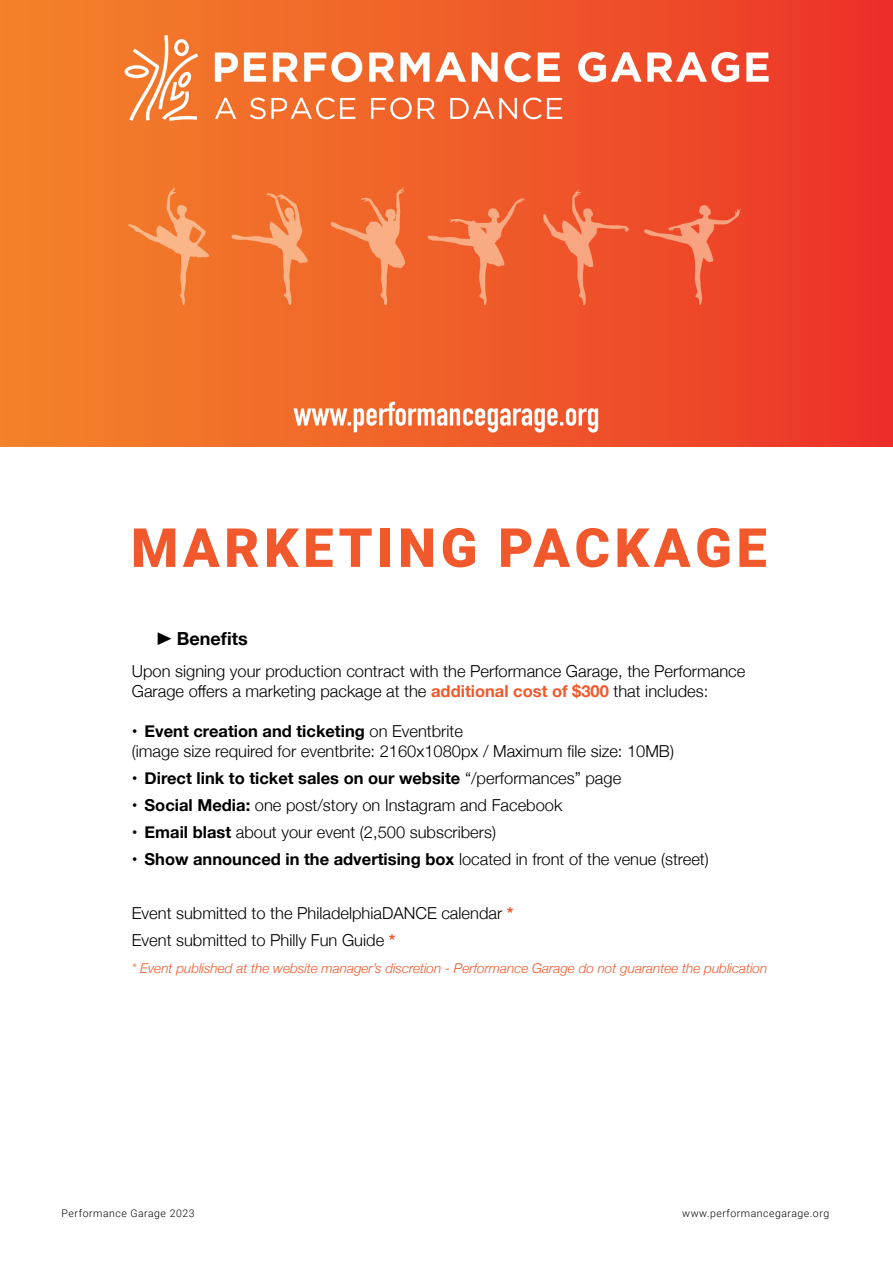
<style>
.page{position:relative;width:893px;height:1263px;background:#fff}
.page>*{position:absolute;margin:0;border:0;box-sizing:border-box;transform-origin:0 0}
.t1{font:900 54px "Roboto";letter-spacing:.085em;color:#f1582b}
.t2{font:700 18px "Helvetica Neue";color:#000}
.t3{font:300 16.5px/19.8px "Helvetica Neue";color:#000}
.t4{font:700 16.5px "Helvetica Neue";color:#000}
.t5{font:italic 300 13.5px "Helvetica Neue";color:#f1582b}
.t6{font:300 10.5px "Roboto";letter-spacing:.05em;color:#000}
.s1{font-weight:400}
.s2{font-weight:700;color:#f1582b}
.s3{font-weight:700}
.s4{font-weight:300}
</style>
<div class="page">
<img style="left:0;top:0;width:893px;height:446px">
<h1 class="t1" style="left:131px;top:510px;width:637px">MARKETING PACKAGE</h1>
<p class="t2" style="left:153px;top:624px;width:96px"><span class="s1">࢝</span>Benefits</p>
<p class="t3" style="left:132px;top:660px;width:615px">Upon signing your production contract with the Performance Garage, the Performance<br>Garage offers a marketing package at the <span class="s2">additional cost of $300</span> that includes:</p>
<p class="t3" style="left:132px;top:720px;width:544px"><span class="s3">• Event creation and ticketing</span> on Eventbrite<br>(image size required for eventbrite: 2160x1080px / Maximum file size: 10MB)</p>
<p class="t4" style="left:132px;top:765px;width:491px">• Direct link to ticket sales on our website <span class="s4">“/performances” page</span></p>
<p class="t3" style="left:132px;top:793px;width:432px"><span class="s3">• Social Media:</span> one post/story on Instagram and Facebook</p>
<p class="t3" style="left:132px;top:820px;width:366px"><span class="s3">• Email blast</span> about your event (2,500 subscribers)</p>
<p class="t4" style="left:132px;top:846px;width:578px">• Show announced in the advertising box <span class="s4">located in front of the venue (street)</span></p>
<p class="t3" style="left:132px;top:898px;width:383px;line-height:27px">Event submitted to the PhiladelphiaDANCE calendar <span class="s2">*<br></span>Event submitted to Philly Fun Guide <span class="s2">*</span></p>
<p class="t5" style="left:132px;top:957px;width:637px">* Event published at the website manager’s discretion - Performance Garage do not guarantee the publication</p>
<p class="t6" style="left:62px;top:1205px;width:134px">Performance Garage 2023</p>
<p class="t6" style="left:682px;top:1205px;width:148px">www.performancegarage.org</p>
</div>
